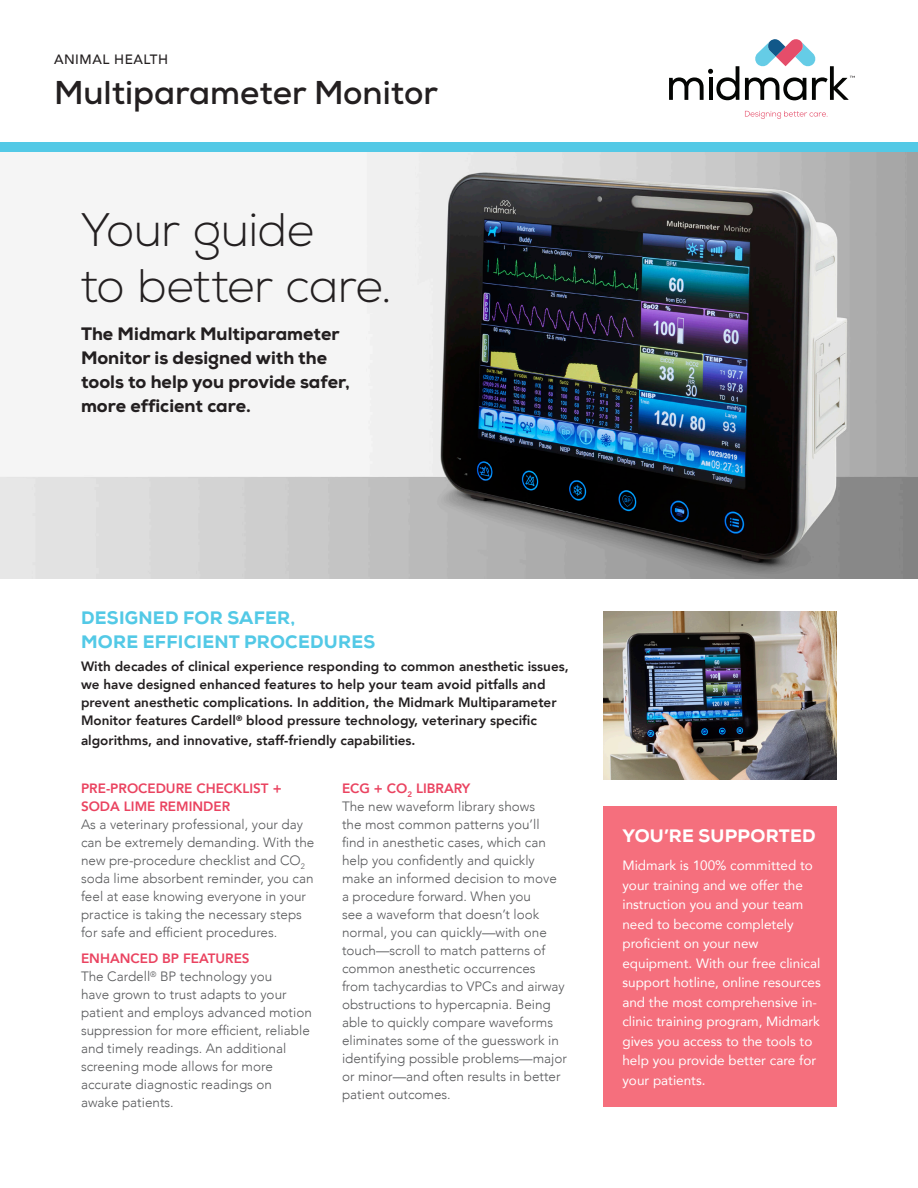
<style>
.page{position:relative;width:918px;height:1188px;background:#fff}
.page>*{position:absolute;margin:0;border:0;box-sizing:border-box;transform-origin:0 0}
.Subheads{font:300 46.95px/56.4px "Nexa";letter-spacing:-.015em;color:#231f20}
.t1{font:700 33px "Nexa";color:#231f20}
.Headline_Style_5{font:800 18px/24px "Nexa";color:#231f20}
.BODY_COPY{font:800 18px/24px "Nexa";letter-spacing:.015em;color:#53c9e6}
.Body_Style_3{font:800 18px "Nexa";letter-spacing:.015em;color:#fff}
.Body_Style_3-2{font:300 13.5px/18px "Avenir";color:#57585a}
.Body_Style_3-3{font:800 13.5px/18px "Avenir";color:#231f20}
.Body_Style_3-4{font:13.5px/19.5px "Avenir";color:#fff}
.Headline_Tag{font:500 13.5px "Avenir";letter-spacing:.04em;color:#231f20}
.s1{font-weight:800;color:#ea4360}
</style>
<div class="page">
<img style="left:0;top:152px;width:918px;height:427px">
<svg style="left:745px;top:111px;width:83px;height:8px"></svg>
<svg style="left:669px;top:66px;width:70px;height:34px"></svg>
<svg style="left:745px;top:39px;width:110px;height:61px"></svg>
<div style="left:0;top:143px;width:918px;height:9px;background:#53c9e6"></div>
<div style="left:603px;top:806px;width:234px;height:301px;background:#f56f7d"></div>
<img style="left:603px;top:611px;width:234px;height:168px">
<p class="Headline_Tag" style="left:54px;top:48px;width:116px">ANIMAL HEALTH</p>
<p class="t1" style="left:54px;top:71px;width:386px">Multiparameter Monitor</p>
<p class="Subheads" style="left:80px;top:203px;width:313px">Your guide<br>to better care.</p>
<p class="Headline_Style_5" style="left:81px;top:322px;width:270px">The Midmark Multiparameter<br>Monitor is designed with the tools to help you provide safer, more efficient care.</p>
<p class="BODY_COPY" style="left:81px;top:606px;width:296px">DESIGNED FOR SAFER,<br>MORE EFFICIENT PROCEDURES</p>
<p class="Body_Style_3-3" style="left:81px;top:657px;width:489px">With decades of clinical experience responding to common anesthetic issues, we have designed enhanced features to help your team avoid pitfalls and prevent anesthetic complications. In addition, the Midmark Multiparameter Monitor features Cardell<sup>®</sup> blood pressure technology, veterinary specific</p>
<p class="Body_Style_3-3" style="left:81px;top:731px;width:336px">algorithms, and innovative, staff-friendly capabilities.</p>
<p class="Body_Style_3-2" style="left:81px;top:779px;width:235px"><span class="s1">PRE-PROCEDURE CHECKLIST + SODA LIME REMINDER<br></span>As a veterinary professional, your day can be extremely demanding. With the new pre-procedure checklist and CO<sub>2 </sub>soda lime absorbent reminder, you can feel at ease knowing everyone in your practice is taking the necessary steps for safe and efficient procedures.</p>
<p class="Body_Style_3-2" style="left:342px;top:779px;width:227px"><span class="s1">ECG + CO</span><sub>2</sub> <span class="s1">LIBRARY<br></span>The new waveform library shows<br>the most common patterns you’ll<br>find in anesthetic cases, which can help you confidently and quickly make an informed decision to move a procedure forward. When you<br>see a waveform that doesn’t look normal, you can quickly—with one touch—scroll to match patterns of common anesthetic occurrences<br>from tachycardias to VPCs and airway obstructions to hypercapnia. Being able to quickly compare waveforms eliminates some of the guesswork in identifying possible problems—major or minor—and often results in better patient outcomes.</p>
<p class="Body_Style_3-2" style="left:81px;top:950px;width:232px"><span class="s1">ENHANCED BP FEATURES<br></span>The Cardell<sup>®</sup> BP technology you<br>have grown to trust adapts to your patient and employs advanced motion suppression for more efficient, reliable and timely readings. An additional screening mode allows for more accurate diagnostic readings on awake patients.</p>
<p class="Body_Style_3" style="left:623px;top:824px;width:195px">YOU’RE SUPPORTED</p>
<p class="Body_Style_3-4" style="left:622px;top:855px;width:200px">Midmark is 100% committed to your training and we offer the instruction you and your team need to become completely proficient on your new equipment. With our free clinical support hotline, online resources and the most comprehensive in&shy;clinic training program, Midmark gives you access to the tools to help you provide better care for your patients.</p>
</div>
